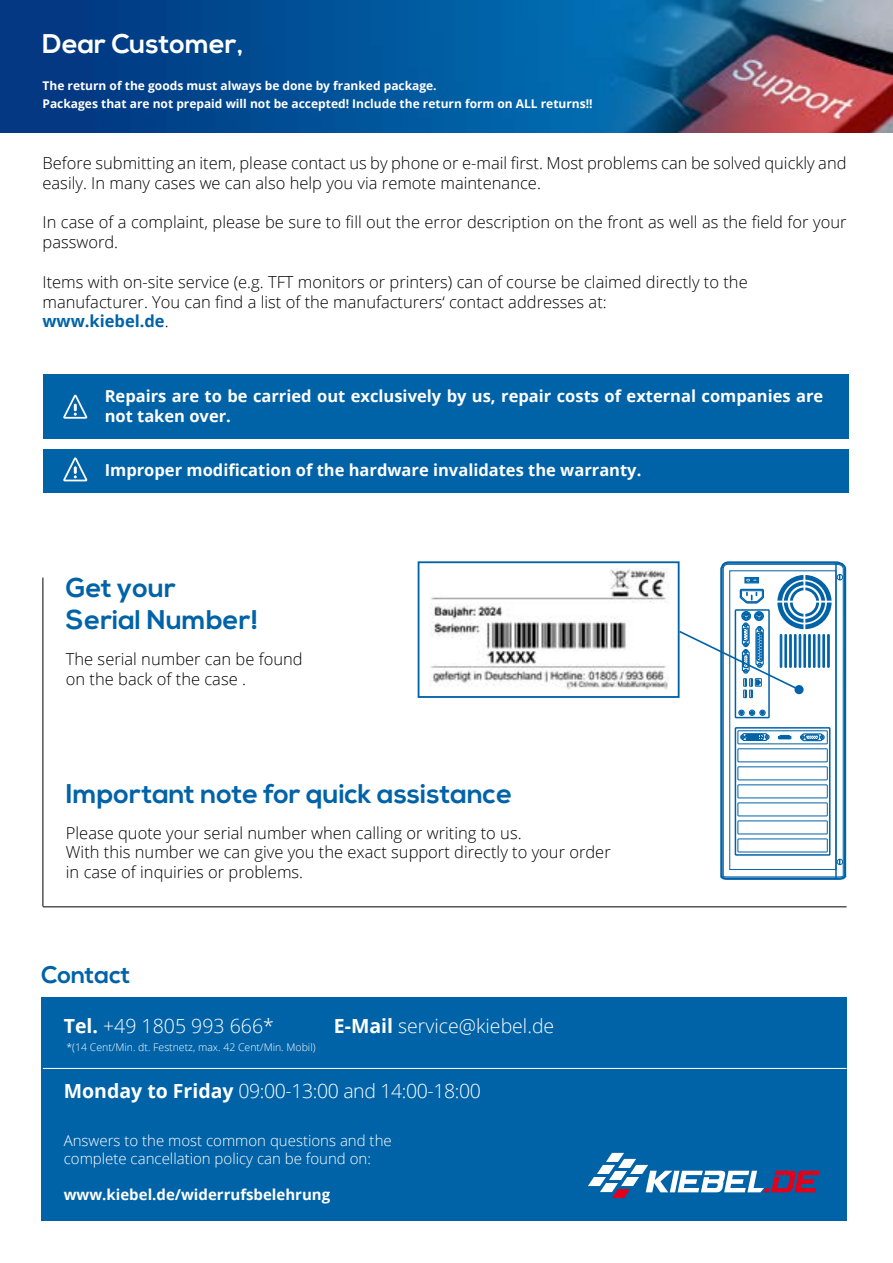
<style>
.page{position:relative;width:893px;height:1263px;background:#fff}
.page>*{position:absolute;margin:0;border:0;box-sizing:border-box;transform-origin:0 0}
.t1{font:700 27px/32.4px "Nexa";color:#0063a8}
.t2{font:700 27px "Nexa";color:#fff}
.t3{font:700 24px "Nexa";color:#0063a8}
.t4{font:300 19.5px "Open Sans";color:#fff}
.t5{font:300 19.5px "Open Sans";letter-spacing:-.02em;color:#fff}
.t6{font:300 16.5px/19.8px "Open Sans";color:#000}
.t7{font:700 16.5px/19.8px "Open Sans";color:#fff}
.t8{font:300 15px/18px "Open Sans";color:#fff}
.t9{font:700 15px "Open Sans";color:#fff}
.t10{font:700 12px/18px "Open Sans";color:#fff}
.t11{font:300 10.5px "Open Sans";color:#fff}
.s1{font-weight:700;color:#0063a8}
.s2{font-weight:700}
</style>
<div class="page">
<img style="left:0;top:0;width:893px;height:133px">
<div style="left:41px;top:996px;width:806px;height:224px;background:#0063a8"></div>
<hr style="left:43px;top:906px;width:804px;height:1px;background:#000">
<hr style="left:43px;top:1068px;width:804px;height:1px;background:#fff">
<hr style="left:43px;top:577px;width:1px;height:329px;background:#000">
<img style="left:429px;top:568px;width:239px;height:122px">
<div style="left:418px;top:561px;width:262px;height:137px;border:2px solid #0063a8"></div>
<svg style="left:677px;top:561px;width:170px;height:319px"></svg>
<div style="left:794px;top:685px;width:10px;height:9px;background:#0063a8;border-radius:50%"></div>
<svg style="left:588px;top:1153px;width:232px;height:45px"></svg>
<div style="left:44px;top:375px;width:805px;height:64px;background:#0063a8"></div>
<div style="left:44px;top:449px;width:805px;height:44px;background:#0063a8"></div>
<svg style="left:63px;top:395px;width:25px;height:24px"></svg>
<svg style="left:63px;top:457px;width:25px;height:24px"></svg>
<h1 class="t2" style="left:43px;top:28px;width:202px">Dear Customer,</h1>
<p class="t10" style="left:43px;top:76px;width:552px">The return of the goods must always be done by franked package.<br>Packages that are not prepaid will not be accepted! Include the return form on ALL returns!!</p>
<p class="t6" style="left:43px;top:153px;width:806px">Before submitting an item, please contact us by phone or e-mail first. Most problems can be solved quickly and easily. In many cases we can also help you via remote maintenance.</p>
<p class="t6" style="left:43px;top:212px;width:805px">In case of a complaint, please be sure to fill out the error description on the front as well as the field for your password.</p>
<p class="t6" style="left:43px;top:271px;width:707px">Items with on-site service (e.g. TFT monitors or printers) can of course be claimed directly to the manufacturer. You can find a list of the manufacturers‘ contact addresses at:<br><span class="s1">www.kiebel.de</span>.</p>
<p class="t7" style="left:105px;top:386px;width:720px">Repairs are to be carried out exclusively by us, repair costs of external companies are not taken over.</p>
<p class="t7" style="left:105px;top:460px;width:538px">Improper modification of the hardware invalidates the warranty.</p>
<h1 class="t1" style="left:66px;top:572px;width:194px">Get your<br>Serial Number!</h1>
<p class="t6" style="left:66px;top:649px;width:238px">The serial number can be found on the back of the case .</p>
<h1 class="t1" style="left:66px;top:778px;width:448px">Important note for quick assistance</h1>
<p class="t6" style="left:66px;top:822px;width:546px">Please quote your serial number when calling or writing to us.<br>With this number we can give you the exact support directly to your order in case of inquiries or problems.</p>
<h2 class="t3" style="left:41px;top:961px;width:91px">Contact</h2>
<p class="t4" style="left:64px;top:1012px;width:212px"><span class="s2">Tel.</span> +49 1805 993 666*</p>
<p class="t4" style="left:334px;top:1012px;width:222px"><span class="s2">E-Mail</span> service@kiebel.de</p>
<p class="t11" style="left:67px;top:1040px;width:251px">*(14 Cent/Min. dt. Festnetz, max. 42 Cent/Min. Mobil)</p>
<p class="t5" style="left:64px;top:1077px;width:419px"><span class="s2">Monday to Friday</span> 09:00-13:00 and 14:00-18:00</p>
<p class="t8" style="left:64px;top:1131px;width:329px">Answers to the most common questions and the complete cancellation policy can be found on:</p>
<p class="t9" style="left:64px;top:1184px;width:268px">www.kiebel.de/widerrufsbelehrung</p>
</div>
